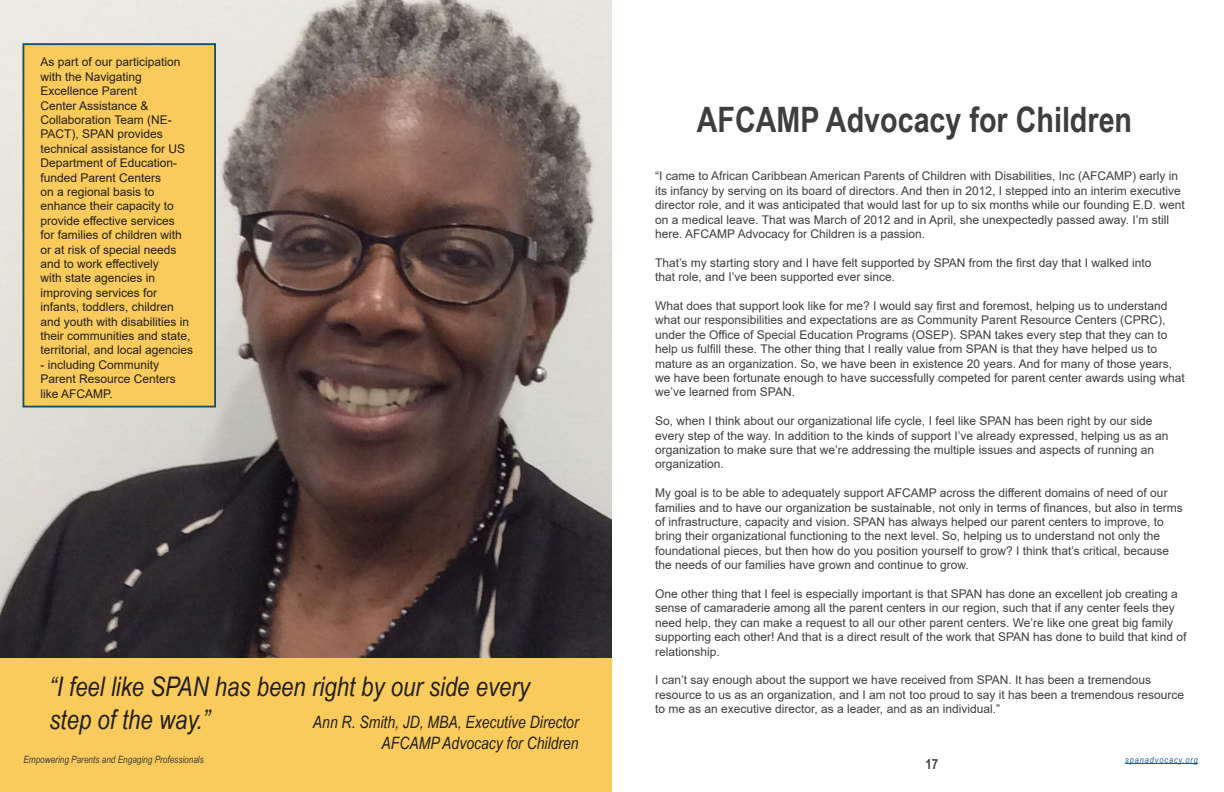
<style>
.page{position:relative;width:1224px;height:792px;background:#fff}
.page>*{position:absolute;margin:0;border:0;box-sizing:border-box;transform-origin:0 0}
.t1{font:700 35px "Arial Narrow";color:#3e3e3f}
.t2{font:italic 27px/32.4px "Arial Narrow";color:#231f20}
.t3{font:italic 17px "Arial Narrow";color:#231f20}
.t4{font:700 14px "Arial Narrow";color:#3e3e3f}
.t5{font:12px/14.4px "Arial";color:#3e3e3f}
.t6{font:12px/14.4px "Arial";color:#231f20}
.t7{font:italic 10px "Arial Narrow";color:#3e3e3f}
.t8{font:italic 9px "Arial Narrow";letter-spacing:.1em;color:#175d9e}
</style>
<div class="page">
<img style="left:0;top:0;width:612px;height:659px">
<div style="left:0;top:659px;width:612px;height:133px;background:#f9cb5d"></div>
<div style="left:23px;top:43px;width:193px;height:365px;background:#f9cb5d;border:2px solid #11536b"></div>
<hr style="left:1125px;top:763px;width:73px;height:1px;background:#175d9e">
<p class="t6" style="left:41px;top:55px;width:154px">As part of our participation with the Navigating<br>Excellence Parent<br>Center Assistance &amp;<br>Collaboration Team (NE-<br>PACT), SPAN provides technical assistance for US<br>Department of Education&shy;funded Parent Centers<br>on a regional basis to enhance their capacity to provide effective services<br>for families of children with or at risk of special needs and to work effectively<br>with state agencies in improving services for infants, toddlers, children and youth with disabilities in their communities and state, territorial, and local agencies</p>
<p class="t6" style="left:41px;top:357px;width:137px">- including Community<br>Parent Resource Centers like AFCAMP.</p>
<p class="t2" style="left:50px;top:670px;width:482px">“I feel like SPAN has been right by our side every step of the way.”</p>
<p class="t3" style="left:313px;top:710px;width:267px">Ann R. Smith, JD, MBA, Executive Director</p>
<p class="t3" style="left:382px;top:731px;width:199px">AFCAMP Advocacy for Children</p>
<p class="t1" style="left:697px;top:93px;width:437px">AFCAMP Advocacy for Children</p>
<p class="t5" style="left:655px;top:169px;width:531px">“I came to African Caribbean American Parents of Children with Disabilities, Inc (AFCAMP) early in its infancy by serving on its board of directors. And then in 2012, I stepped into an interim executive director role, and it was anticipated that would last for up to six months while our founding E.D. went on a medical leave. That was March of 2012 and in April, she unexpectedly passed away. I’m still here. AFCAMP Advocacy for Children is a passion.</p>
<p class="t5" style="left:655px;top:255px;width:498px">That’s my starting story and I have felt supported by SPAN from the first day that I walked into</p>
<p class="t5" style="left:655px;top:270px;width:242px">that role, and I’ve been supported ever since.</p>
<p class="t5" style="left:655px;top:299px;width:531px">What does that support look like for me? I would say first and foremost, helping us to understand what our responsibilities and expectations are as Community Parent Resource Centers (CPRC), under the Office of Special Education Programs (OSEP). SPAN takes every step that they can to help us fulfill these. The other thing that I really value from SPAN is that they have helped us to mature as an organization. So, we have been in existence 20 years. And for many of those years, we have been fortunate enough to have successfully competed for parent center awards using what we’ve learned from SPAN.</p>
<p class="t5" style="left:655px;top:414px;width:515px">So, when I think about our organizational life cycle, I feel like SPAN has been right by our side every step of the way. In addition to the kinds of support I’ve already expressed, helping us as an organization to make sure that we’re addressing the multiple issues and aspects of running an organization.</p>
<p class="t5" style="left:655px;top:486px;width:529px">My goal is to be able to adequately support AFCAMP across the different domains of need of our families and to have our organization be sustainable, not only in terms of finances, but also in terms of infrastructure, capacity and vision. SPAN has always helped our parent centers to improve, to bring their organizational functioning to the next level. So, helping us to understand not only the foundational pieces, but then how do you position yourself to grow? I think that’s critical, because the needs of our families have grown and continue to grow.</p>
<p class="t5" style="left:655px;top:587px;width:533px">One other thing that I feel is especially important is that SPAN has done an excellent job creating a sense of camaraderie among all the parent centers in our region, such that if any center feels they need help, they can make a request to all our other parent centers. We’re like one great big family supporting each other! And that is a direct result of the work that SPAN has done to build that kind of relationship.</p>
<p class="t5" style="left:655px;top:673px;width:530px">I can’t say enough about the support we have received from SPAN. It has been a tremendous resource to us as an organization, and I am not too proud to say it has been a tremendous resource to me as an executive director, as a leader, and as an individual.”</p>
<p class="t7" style="left:23px;top:753px;width:182px">Empowering Parents and Engaging Professionals</p>
<p class="t8" style="left:1125px;top:753px;width:74px">spanadvocacy.org</p>
<p class="t4" style="left:926px;top:753px;width:14px">17</p>
</div>
